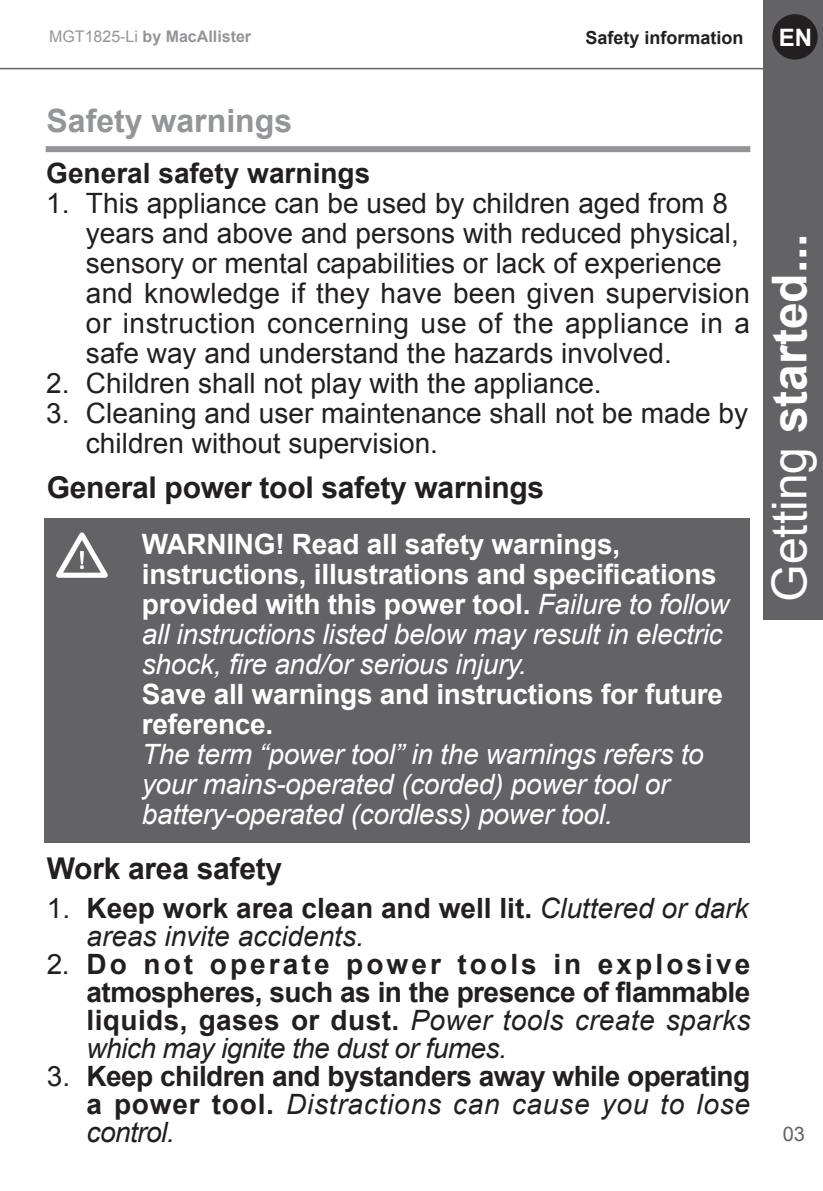
<style>
.page{position:relative;width:823px;height:1191px;background:#fff}
.page>*{position:absolute;margin:0;border:0;box-sizing:border-box;transform-origin:0 0}
.t1{font:700 48px "Arial";color:#fff}
.t2{font:700 32px "Arial";color:#939598}
.t3{font:700 30px "Arial";letter-spacing:-.01em;color:#231f20}
.t4{font:28px/30px "Arial";color:#231f20;text-align:justify}
.t5{font:700 28px/28px "Arial";letter-spacing:-.02em;color:#231f20;text-align:justify}
.t6{font:italic 28px "Arial";letter-spacing:-.01em;color:#fff}
.t7{font:700 28px "Arial";letter-spacing:-.01em;color:#fff}
.t8{font:700 28px "Arial";color:#231f20}
.t9{font:italic 28px "Arial";color:#231f20}
.t10{font:700 24px "Arial";color:#fff}
.t11{font:20px "Arial";color:#636366}
.t12{font:700 18px "Arial";color:#231f20}
.t13{font:700 16px "Arial";color:#939598}
.s1{font-weight:400}
.s2{font-weight:400;font-style:italic}
</style>
<div class="page">
<div style="left:762px;top:0;width:60px;height:619px;background:#636366"></div>
<div style="left:771px;top:14px;width:46px;height:46px;background:#231f20;border-radius:50%"></div>
<hr style="left:0;top:68px;width:772px;height:1px;background:#636366">
<div style="left:46px;top:146px;width:703px;height:6px;background:#939598"></div>
<div style="left:44px;top:518px;width:705px;height:325px;background:#636366"></div>
<svg style="left:56px;top:532px;width:52px;height:46px"></svg>
<p class="t13" style="left:49px;top:25px;width:203px"><span class="s1">MGT1825-Li</span> by MacAllister</p>
<p class="t12" style="left:585px;top:26px;width:160px">Safety information</p>
<p class="t10" style="left:778px;top:22px;width:35px">EN</p>
<p class="t2" style="left:46px;top:99px;width:247px">Safety warnings</p>
<p class="t8" style="left:46px;top:154px;width:325px">General safety warnings</p>
<p class="t4" style="left:46px;top:188px;width:682px">1. This appliance can be used by children aged from 8</p>
<p class="t4" style="left:86px;top:218px;width:654px">years and above and persons with reduced physical,</p>
<p class="t4" style="left:86px;top:248px;width:636px">sensory or mental capabilities or lack of experience</p>
<p class="t4" style="left:86px;top:278px;width:665px">and knowledge if they have been given supervision or instruction concerning use of the appliance in a safe way and understand the hazards involved.</p>
<p class="t4" style="left:46px;top:368px;width:556px">2. Children shall not play with the appliance.</p>
<p class="t4" style="left:46px;top:398px;width:703px">3. Cleaning and user maintenance shall not be made by</p>
<p class="t4" style="left:86px;top:428px;width:353px">children without supervision.</p>
<p class="t3" style="left:47px;top:467px;width:498px">General power tool safety warnings</p>
<p class="t7" style="left:142px;top:526px;width:479px">WARNING! Read all safety warnings,</p>
<p class="t7" style="left:142px;top:556px;width:576px">instructions, illustrations and specifications</p>
<p class="t7" style="left:142px;top:586px;width:588px">provided with this power tool. <span class="s2">Failure to follow</span></p>
<p class="t6" style="left:142px;top:616px;width:582px">all instructions listed below may result in electric</p>
<p class="t6" style="left:142px;top:646px;width:386px">shock, fire and/or serious injury.</p>
<p class="t7" style="left:142px;top:676px;width:582px">Save all warnings and instructions for future</p>
<p class="t7" style="left:142px;top:706px;width:133px">reference.</p>
<p class="t6" style="left:142px;top:736px;width:563px">The term “power tool” in the warnings refers to</p>
<p class="t6" style="left:142px;top:766px;width:528px">your mains-operated (corded) power tool or</p>
<p class="t6" style="left:142px;top:796px;width:472px">battery-operated (cordless) power tool.</p>
<p class="t3" style="left:47px;top:848px;width:237px">Work area safety</p>
<p class="t8" style="left:47px;top:890px;width:703px"><span class="s1">1.</span> Keep work area clean and well lit. <span class="s2">Cluttered or dark</span></p>
<p class="t9" style="left:86px;top:918px;width:279px">areas invite accidents.</p>
<p class="t5" style="left:86px;top:951px;width:665px;text-indent:-40px"><span class="s1">2.</span> Do not operate power tools in explosive atmospheres, such as in the presence of flammable liquids, gases or dust. <span class="s2">Power tools create sparks which may ignite the dust or fumes.</span></p>
<p class="t5" style="left:86px;top:1063px;width:665px;text-indent:-40px"><span class="s1">3.</span> Keep children and bystanders away while operating a power tool. <span class="s2">Distractions can cause you to lose control.</span></p>
<h1 class="t1" style="left:757px;top:601px;width:370px;rotate:-90deg"><span class="s1">Getting</span> started...</h1>
<p class="t11" style="left:782px;top:1121px;width:24px">03</p>
</div>
